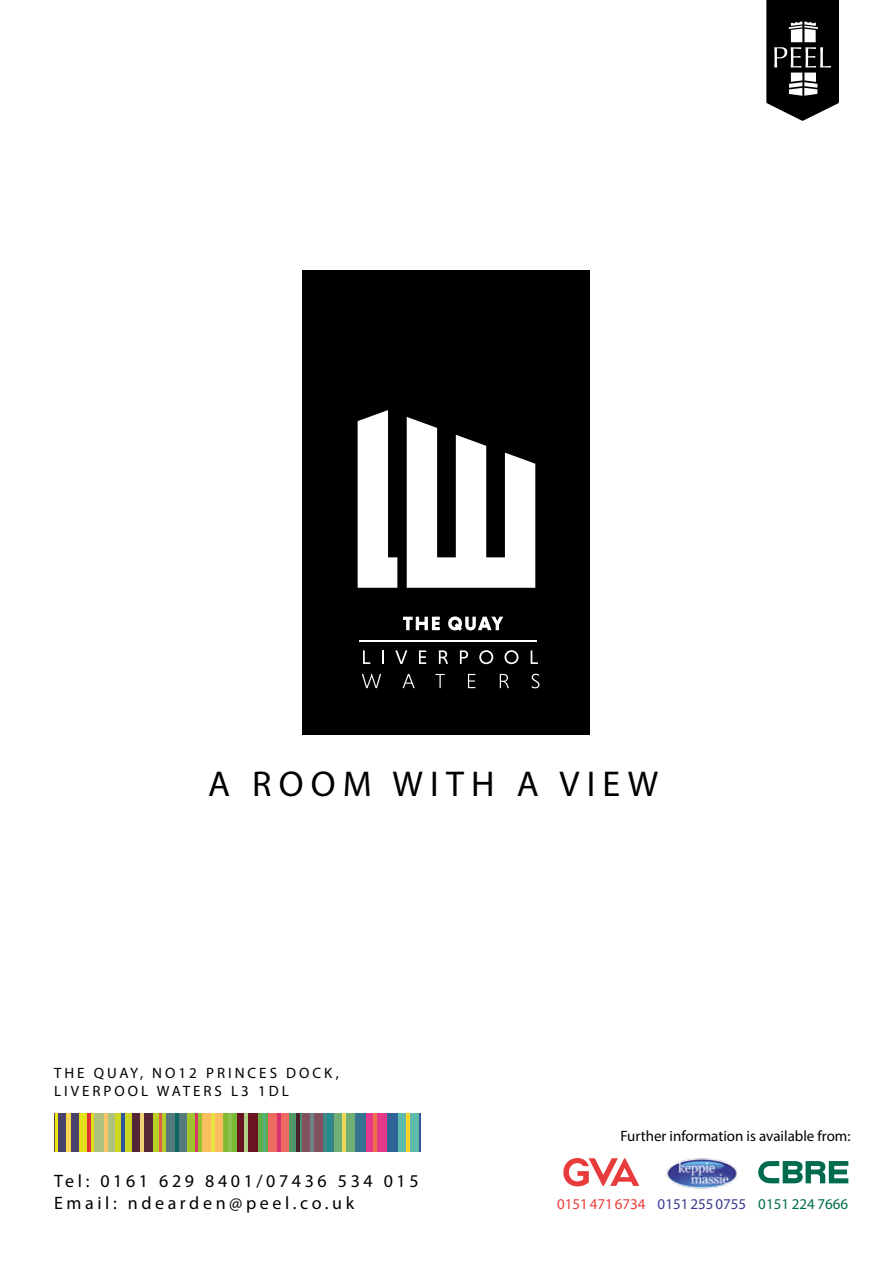
<style>
.page{position:relative;width:893px;height:1263px;background:#fff}
.page>*{position:absolute;margin:0;border:0;box-sizing:border-box;transform-origin:0 0}
.t1{font:36px "Myriad Pro";letter-spacing:.2em;color:#000}
.t2{font:18px/21.6px "Myriad Pro";letter-spacing:.2em;color:#000}
.t3{font:15px/18px "Myriad Pro";letter-spacing:.2em;color:#000}
.t4{font:15px "Myriad Pro";color:#000}
.t5{font:15px "Myriad Pro";color:#e83b3b}
.s1{color:#393c90}
.s2{color:#006b4d}
</style>
<div class="page">
<div style="left:303px;top:270px;width:287px;height:465px;background:#000"></div>
<svg style="left:407px;top:417px;width:128px;height:171px"></svg>
<svg style="left:358px;top:410px;width:39px;height:178px"></svg>
<hr style="left:360px;top:640px;width:177px;height:2px;background:#fff">
<svg style="left:403px;top:617px;width:37px;height:13px"></svg>
<svg style="left:448px;top:616px;width:55px;height:15px"></svg>
<svg style="left:362px;top:674px;width:19px;height:14px"></svg>
<svg style="left:403px;top:674px;width:12px;height:14px"></svg>
<svg style="left:435px;top:674px;width:10px;height:14px"></svg>
<svg style="left:468px;top:674px;width:7px;height:14px"></svg>
<svg style="left:500px;top:674px;width:9px;height:14px"></svg>
<svg style="left:532px;top:674px;width:7px;height:14px"></svg>
<svg style="left:363px;top:650px;width:7px;height:14px"></svg>
<svg style="left:382px;top:650px;width:2px;height:14px"></svg>
<svg style="left:395px;top:650px;width:12px;height:14px"></svg>
<svg style="left:419px;top:650px;width:7px;height:14px"></svg>
<svg style="left:439px;top:650px;width:9px;height:14px"></svg>
<svg style="left:460px;top:650px;width:8px;height:14px"></svg>
<svg style="left:479px;top:650px;width:14px;height:14px"></svg>
<svg style="left:504px;top:650px;width:14px;height:14px"></svg>
<svg style="left:531px;top:650px;width:7px;height:14px"></svg>
<svg style="left:55px;top:1114px;width:366px;height:38px;background:#86a44e"></svg>
<div style="left:133px;top:1114px;width:20px;height:38px;background:#562538"></div>
<div style="left:94px;top:1114px;width:20px;height:38px;background:#aec27d"></div>
<div style="left:58px;top:1114px;width:21px;height:38px;background:#49436c"></div>
<div style="left:334px;top:1114px;width:21px;height:38px;background:#71ae76"></div>
<div style="left:303px;top:1114px;width:20px;height:38px;background:#83505f"></div>
<div style="left:269px;top:1114px;width:20px;height:38px;background:#ed6b61"></div>
<div style="left:237px;top:1114px;width:21px;height:38px;background:#6a1321"></div>
<hr style="left:244px;top:1114px;width:3px;height:38px;background:#aed082">
<div style="left:202px;top:1114px;width:20px;height:38px;background:#fbbe5e"></div>
<div style="left:167px;top:1114px;width:20px;height:38px;background:#56797c"></div>
<div style="left:366px;top:1114px;width:20px;height:38px;background:#e6388b"></div>
<div style="left:398px;top:1114px;width:21px;height:38px;background:#5ebba9"></div>
<hr style="left:87px;top:1114px;width:3px;height:38px;background:#df3236">
<div style="left:66px;top:1114px;width:5px;height:38px;background:#f9d755"></div>
<hr style="left:54px;top:1114px;width:1px;height:38px;background:#5e493b">
<hr style="left:212px;top:1114px;width:3px;height:38px;background:#e9e142">
<hr style="left:195px;top:1114px;width:2px;height:38px;background:#d43764">
<hr style="left:175px;top:1114px;width:3px;height:38px;background:#0c6865">
<hr style="left:159px;top:1114px;width:2px;height:38px;background:#dc5d43">
<hr style="left:141px;top:1114px;width:3px;height:38px;background:#eed277">
<hr style="left:122px;top:1114px;width:3px;height:38px;background:#2c55a1">
<hr style="left:104px;top:1114px;width:3px;height:38px;background:#fac469">
<hr style="left:343px;top:1114px;width:3px;height:38px;background:#ead557">
<hr style="left:311px;top:1114px;width:3px;height:38px;background:#6f8386">
<hr style="left:296px;top:1114px;width:3px;height:38px;background:#4c212d">
<hr style="left:277px;top:1114px;width:3px;height:38px;background:#d5316d">
<hr style="left:407px;top:1114px;width:3px;height:38px;background:#ffd525">
<hr style="left:373px;top:1114px;width:3px;height:38px;background:#ee7246">
<hr style="left:327px;top:1114px;width:4px;height:38px;background:#1f8e93">
<hr style="left:263px;top:1114px;width:3px;height:38px;background:#50b47e">
<hr style="left:228px;top:1114px;width:3px;height:38px;background:#8ec14f">
<svg style="left:766px;top:0;width:73px;height:121px"></svg>
<svg style="left:563px;top:1158px;width:76px;height:28px"></svg>
<img style="left:666px;top:1158px;width:72px;height:31px">
<svg style="left:758px;top:1161px;width:90px;height:22px"></svg>
<h1 class="t1" style="left:208px;top:762px;width:452px">A ROOM WITH A VIEW</h1>
<p class="t3" style="left:54px;top:1064px;width:286px">THE QUAY, NO12 PRINCES DOCK,<br>LIVERPOOL WATERS L3 1DL</p>
<p class="t2" style="left:54px;top:1170px;width:366px">Tel: 0161 629 8401/07436 534 015<br>Email: ndearden@peel.co.uk</p>
<p class="t4" style="left:620px;top:1127px;width:232px">Further information is available from:</p>
<p class="t5" style="left:557px;top:1195px;width:293px">0151 471 6734 <span class="s1">0151 255 0755</span> <span class="s2">0151 224 7666</span></p>
</div>
